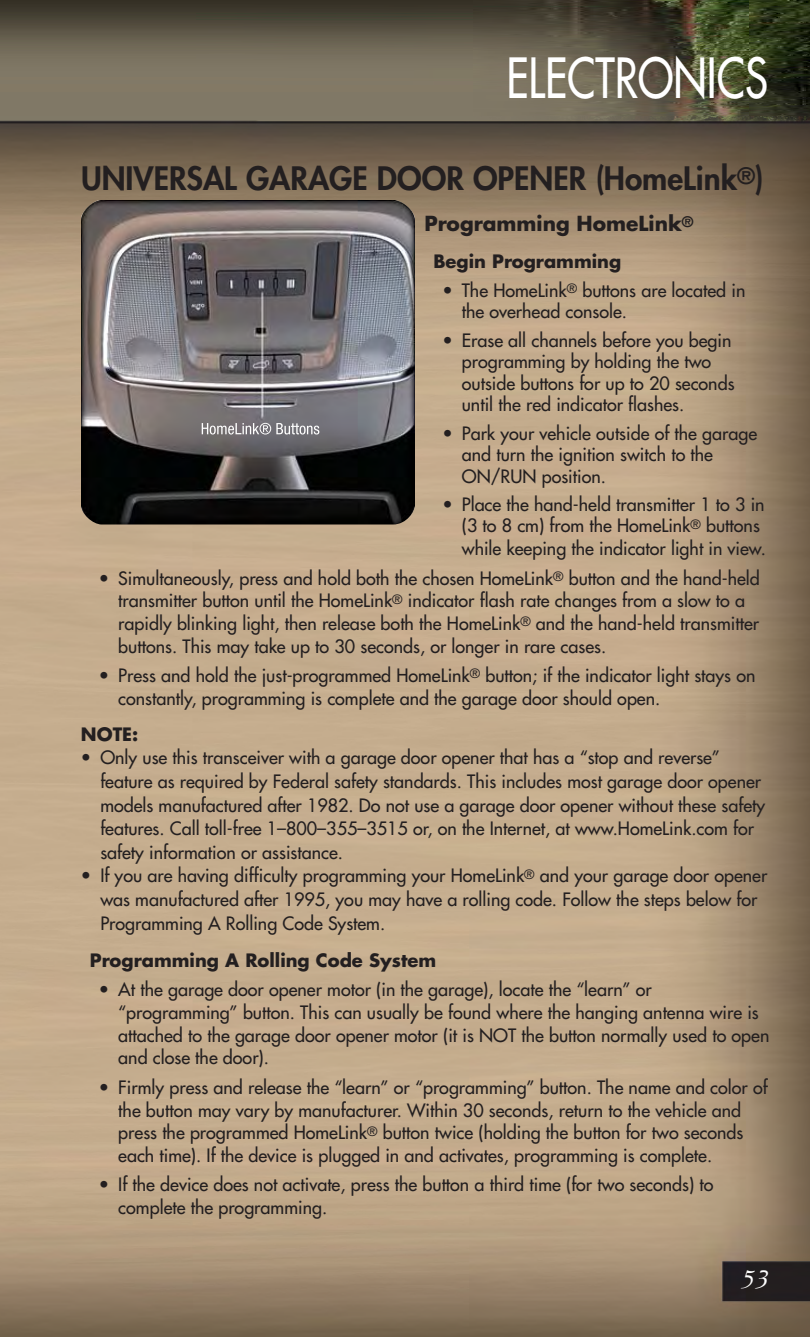
<style>
.page{position:relative;width:810px;height:1337px;background:#fff}
.page>*{position:absolute;margin:0;border:0;box-sizing:border-box;transform-origin:0 0}
.t1{font:500 53.77px "Futura Std";color:#fff;scale:.79 1}
.t2{font:800 31.5px "Futura Std";color:#231f20}
.t3{font:25.88px "Baskerville Cyr LT Std Incline";color:#fff}
.t4{font:700 20.25px "Futura Std";color:#231f20}
.t5{font:500 18px/22.7px "Futura Std";color:#231f20}
.t6{font:700 18px "Futura Std";color:#231f20}
</style>
<div class="page">
<img style="left:0;top:0;width:810px;height:119px">
<img style="left:0;top:119px;width:810px;height:1217px">
<img style="left:81px;top:200px;width:334px;height:324px">
<img style="left:202px;top:423px;width:117px;height:11px">
<h1 class="t1" style="left:506px;top:51px;width:332px">ELECTRONICS</h1>
<h2 class="t2" style="left:81px;top:163px;width:684px">UNIVERSAL GARAGE DOOR OPENER (HomeLink<sup>®</sup>)</h2>
<p class="t4" style="left:424px;top:215px;width:271px">Programming HomeLink<sup>®</sup></p>
<p class="t6" style="left:433px;top:253px;width:189px">Begin Programming</p>
<p class="t5" style="left:462px;top:280px;width:285px;line-height:21.6px;text-indent:-19px">• The HomeLink<sup>®</sup> buttons are located in the overhead console.</p>
<p class="t5" style="left:462px;top:330px;width:274px;line-height:21.6px;text-indent:-19px">• Erase all channels before you begin programming by holding the two outside buttons for up to 20 seconds until the red indicator flashes.</p>
<p class="t5" style="left:462px;top:423px;width:297px;line-height:21.6px;text-indent:-19px">• Park your vehicle outside of the garage and turn the ignition switch to the<br>ON/RUN position.</p>
<p class="t5" style="left:462px;top:494px;width:306px;line-height:22.1px;text-indent:-19px">• Place the hand-held transmitter 1 to 3 in (3 to 8 cm) from the HomeLink<sup>®</sup> buttons while keeping the indicator light in view.</p>
<p class="t5" style="left:118px;top:568px;width:643px;text-indent:-19px">• Simultaneously, press and hold both the chosen HomeLink<sup>®</sup> button and the hand-held transmitter button until the HomeLink<sup>®</sup> indicator flash rate changes from a slow to a rapidly blinking light, then release both the HomeLink<sup>®</sup> and the hand-held transmitter buttons. This may take up to 30 seconds, or longer in rare cases.</p>
<p class="t5" style="left:118px;top:665px;width:639px;text-indent:-19px">• Press and hold the just-programmed HomeLink<sup>®</sup> button; if the indicator light stays on constantly, programming is complete and the garage door should open.</p>
<p class="t6" style="left:81px;top:726px;width:59px">NOTE:</p>
<p class="t5" style="left:100px;top:747px;width:666px;line-height:23.6px;text-indent:-19px">• Only use this transceiver with a garage door opener that has a “stop and reverse” feature as required by Federal safety standards. This includes most garage door opener models manufactured after 1982. Do not use a garage door opener without these safety features. Call toll-free 1–800–355–3515 or, on the Internet, at www.HomeLink.com for safety information or assistance.</p>
<p class="t5" style="left:100px;top:865px;width:669px;line-height:23.6px;text-indent:-19px">• If you are having difficulty programming your HomeLink<sup>®</sup> and your garage door opener was manufactured after 1995, you may have a rolling code. Follow the steps below for<br>Programming A Rolling Code System.</p>
<p class="t6" style="left:90px;top:951px;width:348px">Programming A Rolling Code System</p>
<p class="t5" style="left:118px;top:979px;width:653px;text-indent:-19px">• At the garage door opener motor (in the garage), locate the “learn” or “programming” button. This can usually be found where the hanging antenna wire is attached to the garage door opener motor (it is NOT the button normally used to open and close the door).</p>
<p class="t5" style="left:118px;top:1077px;width:651px;text-indent:-19px">• Firmly press and release the “learn” or “programming” button. The name and color of the button may vary by manufacturer. Within 30 seconds, return to the vehicle and press the programmed HomeLink<sup>®</sup> button twice (holding the button for two seconds each time). If the device is plugged in and activates, programming is complete.</p>
<p class="t5" style="left:118px;top:1174px;width:597px;text-indent:-19px">• If the device does not activate, press the button a third time (for two seconds) to complete the programming.</p>
<h3 class="t3" style="left:741px;top:1269px;width:30px">53</h3>
</div>
